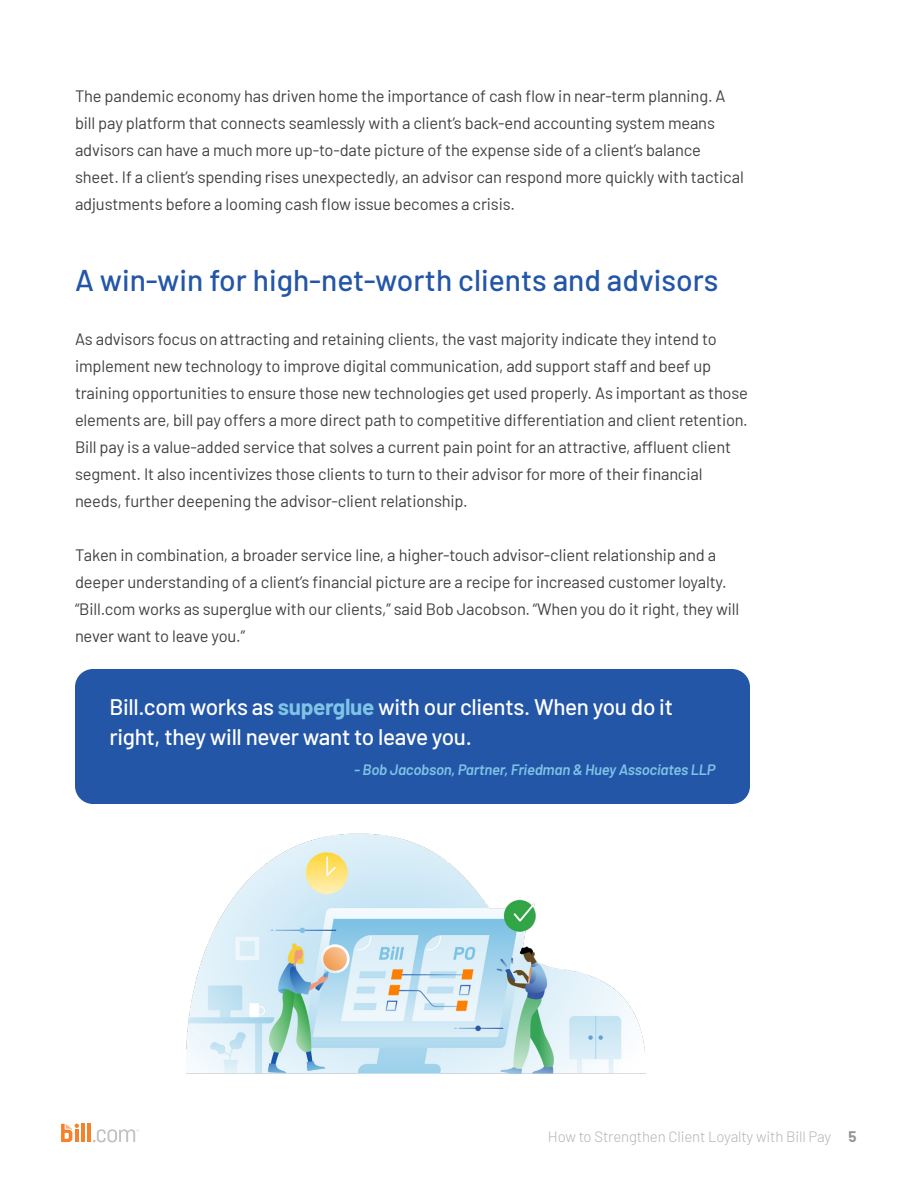
<style>
.page{position:relative;width:918px;height:1188px;background:#fff}
.page>*{position:absolute;margin:0;border:0;box-sizing:border-box;transform-origin:0 0}
.t1{font:500 30px "Barlow";color:#2356a7}
.t2{font:500 22.5px/30px "Barlow";letter-spacing:-.015em;color:#fff}
.t3{font:16.5px/27px "Barlow";letter-spacing:-.01em;color:#3f413f}
.t4{font:italic 600 15px "Barlow";letter-spacing:-.015em;color:#7fc3e5}
.t5{font:300 15px "Barlow";letter-spacing:-.01em;color:#b6b4b4}
.s1{font-weight:700;color:#7fc3e5}
.s2{font-weight:700;color:#939598}
</style>
<div class="page">
<hr style="left:81px;top:1124px;width:4px;height:18px;background:#f5822a">
<hr style="left:88px;top:1124px;width:3px;height:18px;background:#f5822a">
<svg style="left:61px;top:1124px;width:18px;height:18px"></svg>
<svg style="left:93px;top:1129px;width:46px;height:13px"></svg>
<div style="left:75px;top:669px;width:675px;height:135px;background:#2356a7;border-radius:18px"></div>
<img style="left:186px;top:833px;width:459px;height:241px">
<p class="t3" style="left:75px;top:81px;width:670px">The pandemic economy has driven home the importance of cash flow in near-term planning. A bill pay platform that connects seamlessly with a client’s back-end accounting system means advisors can have a much more up-to-date picture of the expense side of a client’s balance sheet. If a client’s spending rises unexpectedly, an advisor can respond more quickly with tactical adjustments before a looming cash flow issue becomes a crisis.</p>
<h1 class="t1" style="left:75px;top:258px;width:645px">A win-win for high-net-worth clients and advisors</h1>
<p class="t3" style="left:75px;top:324px;width:675px">As advisors focus on attracting and retaining clients, the vast majority indicate they intend to implement new technology to improve digital communication, add support staff and beef up training opportunities to ensure those new technologies get used properly. As important as those elements are, bill pay offers a more direct path to competitive differentiation and client retention.<br>Bill pay is a value-added service that solves a current pain point for an attractive, affluent client segment. It also incentivizes those clients to turn to their advisor for more of their financial needs, further deepening the advisor-client relationship.</p>
<p class="t3" style="left:75px;top:540px;width:666px">Taken in combination, a broader service line, a higher-touch advisor-client relationship and a deeper understanding of a client’s financial picture are a recipe for increased customer loyalty. “Bill.com works as superglue with our clients,” said Bob Jacobson. “When you do it right, they will never want to leave you.”</p>
<h2 class="t2" style="left:110px;top:690px;width:565px">Bill.com works as <span class="s1">superglue</span> with our clients. When you do it right, they will never want to leave you.</h2>
<p class="t4" style="left:354px;top:759px;width:363px">- Bob Jacobson, Partner, Friedman &amp; Huey Associates LLP</p>
<p class="t5" style="left:548px;top:1125px;width:310px">How to Strengthen Client Loyalty with Bill Pay <span class="s2">5</span></p>
</div>
